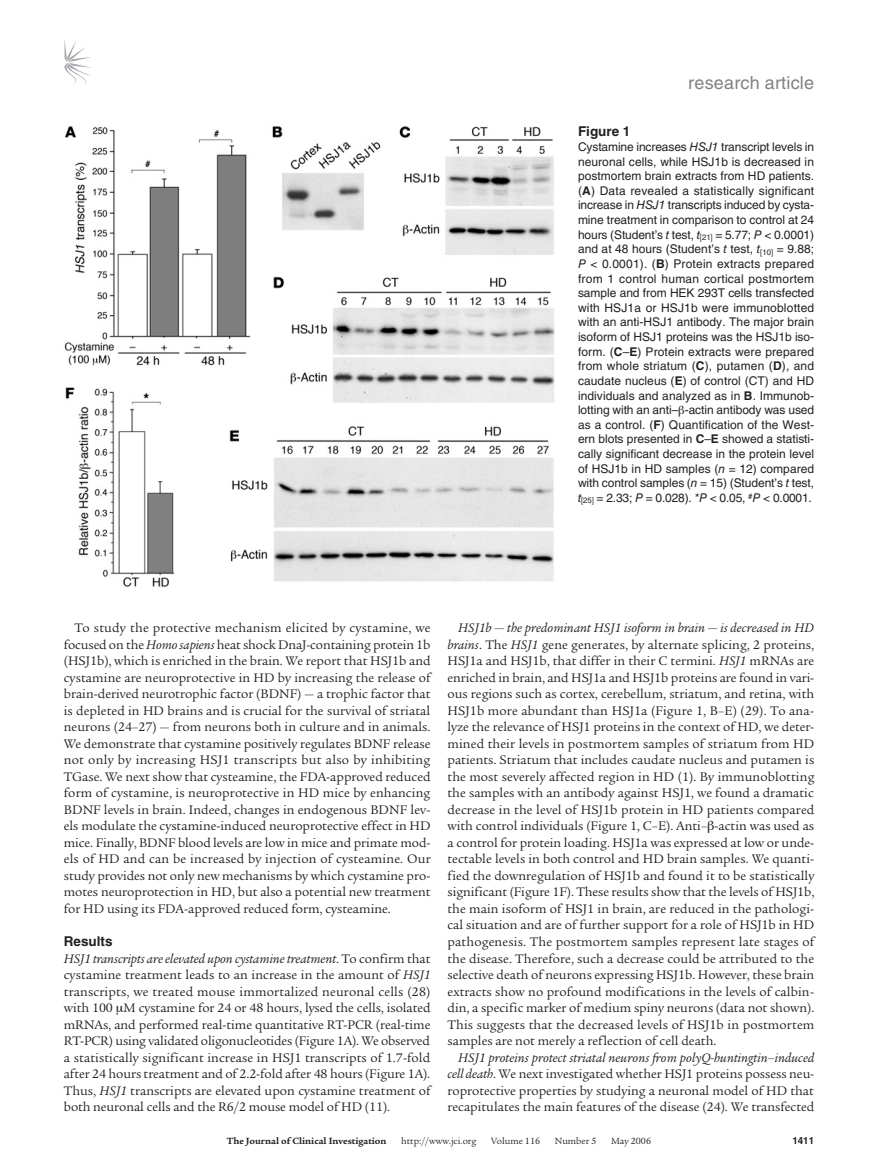
<style>
.page{position:relative;width:878px;height:1174px;background:#fff}
.page>*{position:absolute;margin:0;border:0;box-sizing:border-box;transform-origin:0 0}
.t1{font:18px "Helvetica LT Std";letter-spacing:.01em;color:#808285}
.t2{font:13.5px/16.5px "Legacy Serif Std";color:#231f20;text-align:justify}
.t3{font:700 13.5px "Helvetica LT Std";color:#231f20}
.t4{font:12px/14.5px "Helvetica LT Std";letter-spacing:-.005em;color:#231f20;text-align:justify}
.t5{font:9.75px "Legacy Serif Std";color:#231f20}
.t6{font:700 9.75px "Legacy Serif Std";color:#231f20}
.t7{font:700 9.75px "Helvetica LT Std";color:#231f20}
.s1{font-style:italic}
.s2{font-weight:700}
</style>
<div class="page">
<svg style="left:64px;top:39px;width:27px;height:45px"></svg>
<img style="left:64px;top:126px;width:491px;height:461px">
<h1 class="t1" style="left:688px;top:72px;width:127px">research article</h1>
<p class="t3" style="left:578px;top:123px;width:54px">Figure 1</p>
<p class="t4" style="left:578px;top:139px;width:238px">Cystamine increases <span class="s1">HSJ1</span> transcript levels in neuronal cells, while HSJ1b is decreased in postmortem brain extracts from HD patients. (<span class="s2">A</span>) Data revealed a statistically significant increase in <span class="s1">HSJ1</span> transcripts induced by cysta&shy;mine treatment in comparison to control at 24 hours (Student’s <span class="s1">t</span> test, <span class="s1">t</span><sub>[21]</sub> = 5.77; <span class="s1">P</span> &lt; 0.0001) and at 48 hours (Student’s <span class="s1">t</span> test, <span class="s1">t</span><sub>[10]</sub> = 9.88; <span class="s1">P</span> &lt; 0.0001). (<span class="s2">B</span>) Protein extracts prepared from 1 control human cortical postmortem sample and from HEK 293T cells transfected with HSJ1a or HSJ1b were immunoblotted with an anti-HSJ1 antibody. The major brain isoform of HSJ1 proteins was the HSJ1b iso&shy;form. (<span class="s2">C</span>–<span class="s2">E</span>) Protein extracts were prepared from whole striatum (<span class="s2">C</span>), putamen (<span class="s2">D</span>), and caudate nucleus (<span class="s2">E</span>) of control (CT) and HD individuals and analyzed as in <span class="s2">B</span>. Immunob&shy;lotting with an anti– -actin antibody was used as a control. (<span class="s2">F</span>) Quantification of the West&shy;ern blots presented in <span class="s2">C</span>–<span class="s2">E</span> showed a statisti&shy;cally significant decrease in the protein level of HSJ1b in HD samples (<span class="s1">n</span> = 12) compared with control samples (<span class="s1">n</span> = 15) (Student’s <span class="s1">t</span> test, <span class="s1">t</span><sub>[25]</sub> = 2.33; <span class="s1">P</span> = 0.028). <span class="s1">*P</span> &lt; 0.05, <sup>#</sup><span class="s1">P</span> &lt; 0.0001.</p>
<p class="t2" style="left:64px;top:620px;width:368px;text-indent:11px">To study the protective mechanism elicited by cystamine, we focused on the <span class="s1">Homo sapiens</span> heat shock DnaJ-containing protein 1b (HSJ1b), which is enriched in the brain. We report that HSJ1b and cystamine are neuroprotective in HD by increasing the release of brain-derived neurotrophic factor (BDNF) — a trophic factor that is depleted in HD brains and is crucial for the survival of striatal neurons (24–27) — from neurons both in culture and in animals.<br>We demonstrate that cystamine positively regulates BDNF release not only by increasing HSJ1 transcripts but also by inhibiting TGase. We next show that cysteamine, the FDA-approved reduced form of cystamine, is neuroprotective in HD mice by enhancing BDNF levels in brain. Indeed, changes in endogenous BDNF lev&shy;els modulate the cystamine-induced neuroprotective effect in HD mice. Finally, BDNF blood levels are low in mice and primate mod&shy;els of HD and can be increased by injection of cysteamine. Our study provides not only new mechanisms by which cystamine pro&shy;motes neuroprotection in HD, but also a potential new treatment for HD using its FDA-approved reduced form, cysteamine.</p>
<p class="t3" style="left:64px;top:933px;width:50px">Results</p>
<p class="t2" style="left:64px;top:950px;width:368px"><span class="s1">HSJ1 transcripts are elevated upon cystamine treatment</span>. To confirm that cystamine treatment leads to an increase in the amount of <span class="s1">HSJ1 </span>transcripts, we treated mouse immortalized neuronal cells (28) with 100 M cystamine for 24 or 48 hours, lysed the cells, isolated mRNAs, and performed real-time quantitative RT-PCR (real-time RT-PCR) using validated oligonucleotides (Figure 1A). We observed a statistically significant increase in HSJ1 transcripts of 1.7-fold after 24 hours treatment and of 2.2-fold after 48 hours (Figure 1A).<br>Thus, <span class="s1">HSJ1</span> transcripts are elevated upon cystamine treatment of both neuronal cells and the R6/2 mouse model of HD (11).</p>
<p class="t2" style="left:447px;top:620px;width:368px;text-indent:11px"><span class="s1">HSJ1b — the predominant HSJ1 isoform in brain — is decreased in HD brains</span>. The <span class="s1">HSJ1</span> gene generates, by alternate splicing, 2 proteins, HSJ1a and HSJ1b, that differ in their C termini. <span class="s1">HSJ1</span> mRNAs are enriched in brain, and HSJ1a and HSJ1b proteins are found in vari&shy;ous regions such as cortex, cerebellum, striatum, and retina, with HSJ1b more abundant than HSJ1a (Figure 1, B–E) (29). To ana&shy;lyze the relevance of HSJ1 proteins in the context of HD, we deter&shy;mined their levels in postmortem samples of striatum from HD patients. Striatum that includes caudate nucleus and putamen is the most severely affected region in HD (1). By immunoblotting the samples with an antibody against HSJ1, we found a dramatic decrease in the level of HSJ1b protein in HD patients compared with control individuals (Figure 1, C–E). Anti– -actin was used as a control for protein loading. HSJ1a was expressed at low or unde&shy;tectable levels in both control and HD brain samples. We quanti&shy;fied the downregulation of HSJ1b and found it to be statistically significant (Figure 1F). These results show that the levels of HSJ1b, the main isoform of HSJ1 in brain, are reduced in the pathologi&shy;cal situation and are of further support for a role of HSJ1b in HD pathogenesis. The postmortem samples represent late stages of the disease. Therefore, such a decrease could be attributed to the selective death of neurons expressing HSJ1b. However, these brain extracts show no profound modifications in the levels of calbin&shy;din, a specific marker of medium spiny neurons (data not shown).<br>This suggests that the decreased levels of HSJ1b in postmortem samples are not merely a reflection of cell death.</p>
<p class="t2" style="left:447px;top:1049px;width:368px;text-indent:11px"><span class="s1">HSJ1 proteins protect striatal neurons from polyQ-huntingtin–induced cell death</span>. We next investigated whether HSJ1 proteins possess neu&shy;roprotective properties by studying a neuronal model of HD that recapitulates the main features of the disease (24). We transfected</p>
<p class="t6" style="left:227px;top:1135px;width:161px">The Journal of Clinical Investigation</p>
<p class="t5" style="left:401px;top:1135px;width:77px">http://www.jci.org</p>
<p class="t5" style="left:491px;top:1135px;width:50px">Volume 116</p>
<p class="t5" style="left:555px;top:1135px;width:43px">Number 5</p>
<p class="t5" style="left:611px;top:1135px;width:41px">May 2006</p>
<p class="t7" style="left:792px;top:1134px;width:23px">1411</p>
</div>
